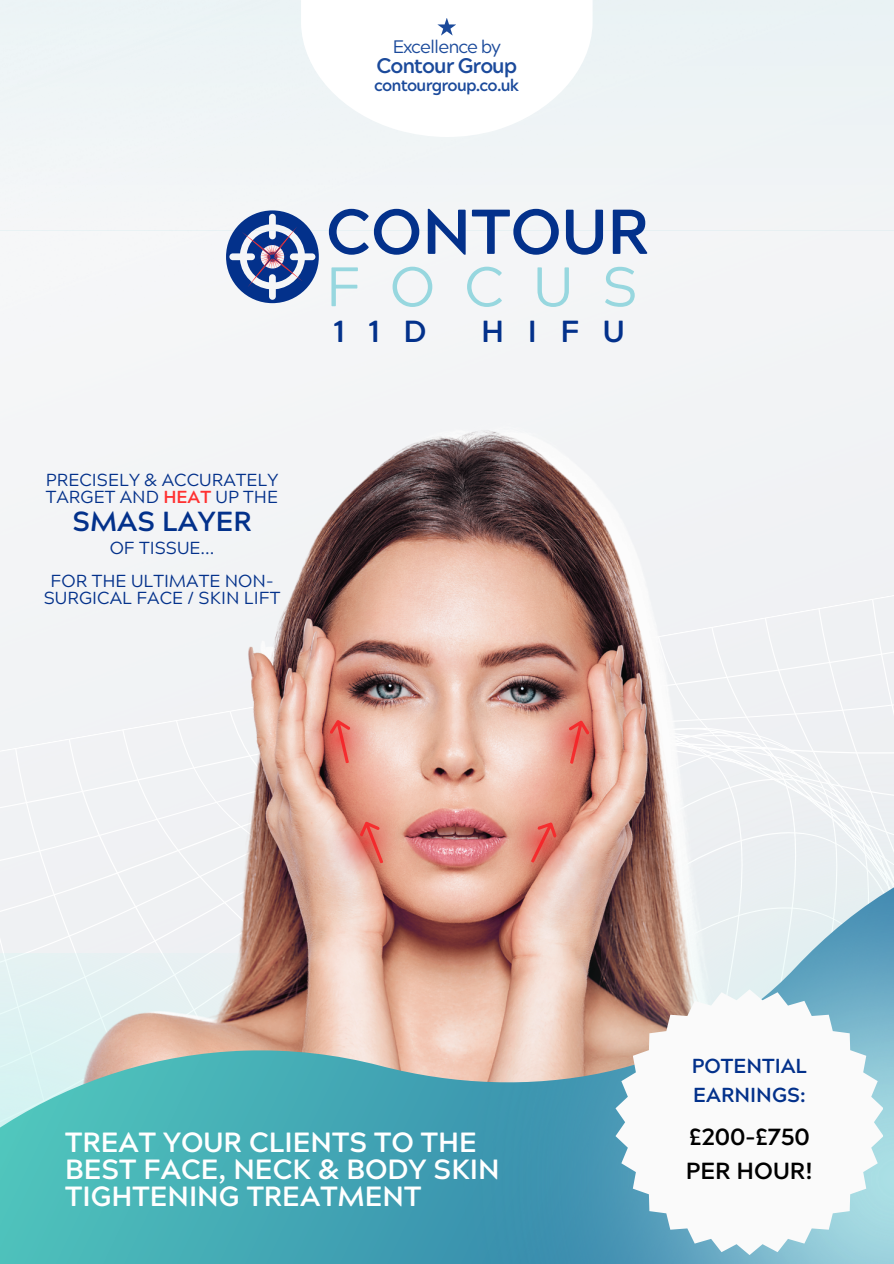
<style>
.page{position:relative;width:894px;height:1264px;background:#fff}
.page>*{position:absolute;margin:0;border:0;box-sizing:border-box;transform-origin:0 0}
.t1{font:700 63.15px "Acherus Grotesque";color:#03318b}
.t2{font:55.5px "Acherus Grotesque";letter-spacing:.525em;color:#97d7df}
.t3{font:700 30.45px "Acherus Grotesque";letter-spacing:.77em;color:#03318b}
.t4{font:700 27.75px/26.7px "Acherus Grotesque";color:#fff}
.t5{font:700 27.6px "Acherus Grotesque";color:#03318b}
.t6{font:700 23.25px/33.8px "Acherus Grotesque";color:#000}
.t7{font:700 21px "Acherus Grotesque";letter-spacing:-.05em;color:#1b4a9b}
.t8{font:700 20.25px/29.2px "Acherus Grotesque";color:#03318b}
.t9{font:18px "Acherus Grotesque";letter-spacing:-.05em;color:#1b4a9b}
.t10{font:17.4px/16.8px "Acherus Grotesque";color:#03318b}
.t11{font:700 16.5px "Acherus Grotesque";letter-spacing:-.05em;color:#1b4a9b}
.s1{font-weight:700;color:#ff3131}
</style>
<div class="page">
<div style="left:0;top:623px;width:66px;height:129px;background:#f2f3f5"></div>
<div style="left:0;top:765px;width:66px;height:81px;background:#f0f2f4"></div>
<div style="left:0;top:0;width:893px;height:231px;background:#eff4f6"></div>
<div style="left:76px;top:406px;width:786px;height:356px;background:#f2f3f5"></div>
<img style="left:66px;top:415px;width:778px;height:431px">
<svg style="left:0;top:846px;width:447px;height:417px;background:#95bcbc"></svg>
<img style="left:447px;top:762px;width:446px;height:501px">
<img style="left:301px;top:699px;width:77px;height:79px">
<img style="left:327px;top:803px;width:78px;height:78px">
<img style="left:502px;top:803px;width:78px;height:79px">
<img style="left:537px;top:699px;width:78px;height:79px">
<svg style="left:301px;top:0;width:291px;height:137px"></svg>
<svg style="left:216px;top:210px;width:111px;height:102px"></svg>
<svg style="left:615px;top:989px;width:268px;height:265px"></svg>
<p class="t9" style="left:393px;top:40px;width:109px">Excellence by</p>
<p class="t7" style="left:376px;top:58px;width:142px">Contour Group</p>
<h1 class="t11" style="left:374px;top:79px;width:147px">contourgroup.co.uk</h1>
<p class="t1" style="left:326px;top:206px;width:324px">CONTOUR</p>
<p class="t2" style="left:326px;top:264px;width:313px">FOCUS</p>
<h3 class="t3" style="left:333px;top:319px;width:95px">11D</h3>
<h3 class="t3" style="left:481px;top:319px;width:145px">HIFU</h3>
<p class="t10" style="left:46px;top:474px;width:234px">PRECISELY &amp; ACCURATELY<br>TARGET AND <span class="s1">HEAT</span> UP THE</p>
<p class="t10" style="left:110px;top:541px;width:106px">OF TISSUE...</p>
<p class="t10" style="left:44px;top:575px;width:238px;text-align:center">FOR THE ULTIMATE NON-<br>SURGICAL FACE / SKIN LIFT</p>
<p class="t5" style="left:72px;top:510px;width:181px">SMAS LAYER</p>
<p class="t4" style="left:65px;top:1133px;width:436px">TREAT YOUR CLIENTS TO THE<br>BEST FACE, NECK &amp; BODY SKIN<br>TIGHTENING TREATMENT</p>
<p class="t8" style="left:691px;top:1053px;width:117px">POTENTIAL<br>EARNINGS:</p>
<p class="t6" style="left:685px;top:1123px;width:129px">£200-£750<br>PER HOUR!</p>
</div>
